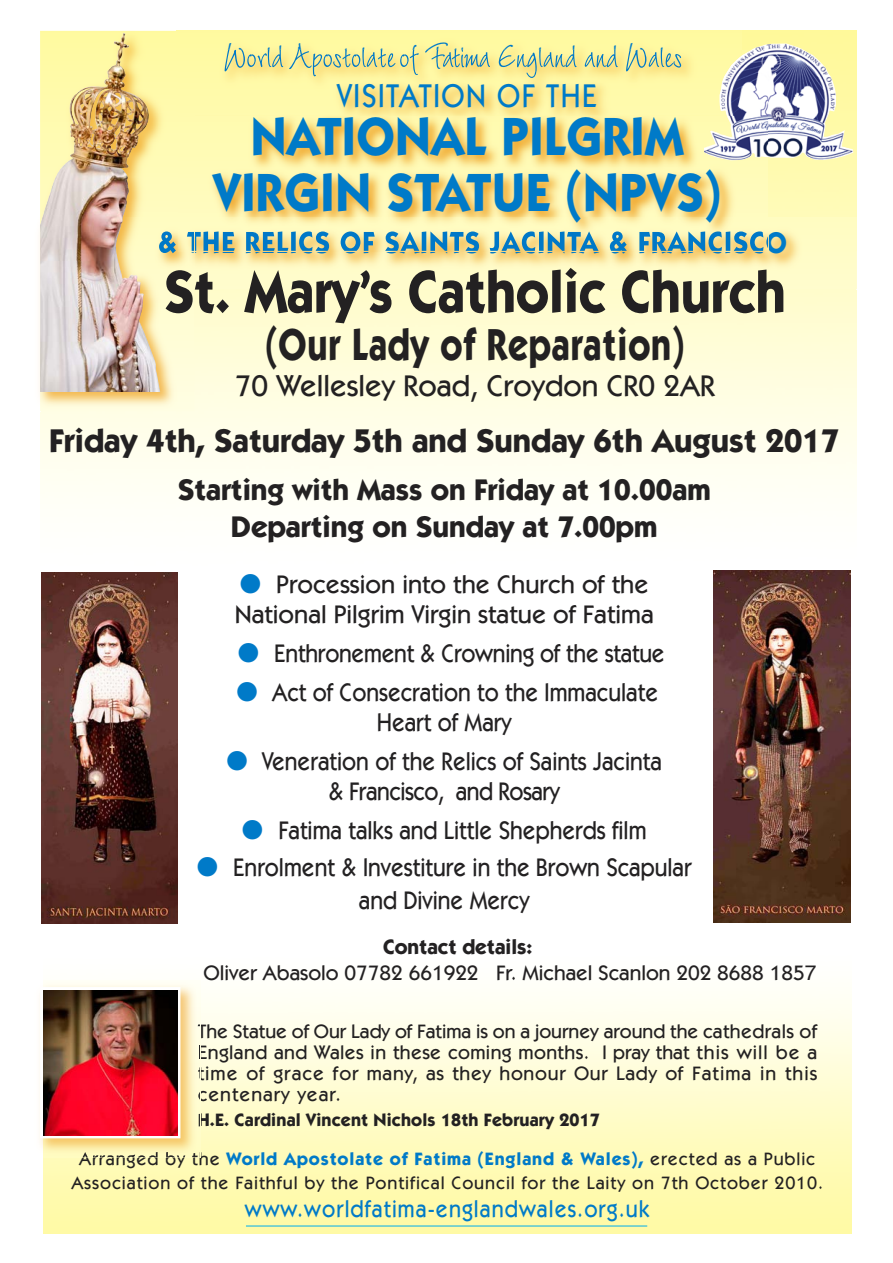
<style>
.page{position:relative;width:893px;height:1263px;background:#fff}
.page>*{position:absolute;margin:0;border:0;box-sizing:border-box;transform-origin:0 0}
.t1{font:700 60px "Itc Kabel";color:#232122;scale:.9 1}
.t2{font:700 54px/55.5px "Itc Kabel";letter-spacing:.02em;color:#007ac8;text-align:center;scale:.9 1}
.t3{font:700 45px "Itc Kabel";letter-spacing:.025em;color:#232122;scale:.8 1}
.t4{font:700 33px "Itc Kabel";color:#232122}
.t5{font:500 33px "Itc Kabel";letter-spacing:.05em;color:#007ac8;scale:.9 1}
.t6{font:700 30px/37.5px "Itc Kabel";color:#232122;text-align:center}
.t7{font:500 30px "Itc Kabel";color:#232122}
.t8{font:500 25.5px/39px "Itc Kabel";color:#232122;scale:.9 1}
.t9{font:500 25.5px/30px "Itc Kabel";color:#232122;text-align:right}
.t10{font:500 25.5px "Itc Kabel";letter-spacing:-.02em;color:#232122;scale:.9 1}
.t11{font:500 24px "Itc Kabel";letter-spacing:.05em;color:#007ac8;scale:.9 1}
.t12{font:500 21px/26px "Itc Kabel";color:#232122}
.t13{font:500 19.5px/21px "Itc Kabel";letter-spacing:.05em;color:#232122;text-align:justify}
.t14{font:500 18px/24px "Itc Kabel";letter-spacing:.05em;color:#232122;text-align:center}
.t15{font:700 18px "Itc Kabel";letter-spacing:.01em;color:#232122}
.s1{font-weight:700}
.s2{font-family:"Helvetica";font-weight:400}
.s3{font-weight:700;color:#007ac8}
</style>
<div class="page">
<img style="left:40px;top:31px;width:816px;height:540px">
<img style="left:856px;top:217px;width:1px;height:72px">
<img style="left:195px;top:251px;width:661px;height:38px">
<img style="left:768px;top:217px;width:88px;height:34px">
<div style="left:195px;top:30px;width:546px;height:20px;background:#fffaa0"></div>
<img style="left:704px;top:43px;width:149px;height:117px">
<img style="left:40px;top:981px;width:160px;height:177px">
<img style="left:82px;top:1152px;width:118px;height:6px">
<svg style="left:199px;top:1045px;width:1px;height:14px"></svg>
<svg style="left:198px;top:1067px;width:2px;height:12px"></svg>
<svg style="left:198px;top:1092px;width:2px;height:8px"></svg>
<svg style="left:199px;top:1114px;width:1px;height:12px"></svg>
<div style="left:40px;top:987px;width:140px;height:151px;border:3px solid #fff"></div>
<img style="left:43px;top:990px;width:134px;height:145px">
<img style="left:39px;top:30px;width:156px;height:381px">
<img style="left:160px;top:217px;width:18px;height:72px">
<img style="left:160px;top:231px;width:16px;height:22px">
<img style="left:176px;top:50px;width:2px;height:66px">
<img style="left:40px;top:33px;width:120px;height:359px">
<img style="left:194px;top:116px;width:574px;height:135px">
<img style="left:385px;top:231px;width:378px;height:20px">
<img style="left:194px;top:50px;width:510px;height:66px">
<img style="left:224px;top:50px;width:59px;height:21px">
<img style="left:289px;top:50px;width:97px;height:26px">
<img style="left:388px;top:53px;width:7px;height:14px">
<img style="left:400px;top:50px;width:19px;height:25px">
<img style="left:425px;top:50px;width:20px;height:19px">
<img style="left:443px;top:52px;width:9px;height:15px">
<img style="left:452px;top:50px;width:12px;height:17px">
<img style="left:464px;top:54px;width:16px;height:13px">
<img style="left:498px;top:50px;width:166px;height:21px">
<img style="left:704px;top:50px;width:64px;height:110px">
<img style="left:719px;top:55px;width:22px;height:61px">
<img style="left:178px;top:50px;width:16px;height:201px">
<img style="left:187px;top:232px;width:7px;height:19px">
<hr style="left:246px;top:1226px;width:401px;height:1px;background:#00aded">
<img style="left:41px;top:572px;width:136px;height:351px">
<img style="left:713px;top:571px;width:137px;height:352px">
<p class="t5" style="left:337px;top:76px;width:290px">VISITATION OF THE</p>
<h2 class="t2" style="left:213px;top:109px;width:565px">NATIONAL PILGRIM<br>VIRGIN STATUE (NPVS)</h2>
<h1 class="t1" style="left:164px;top:255px;width:692px">St. Mary’s Catholic Church</h1>
<h3 class="t3" style="left:266px;top:318px;width:524px">(Our Lady of Reparation)</h3>
<p class="t7" style="left:235px;top:368px;width:481px">70 Wellesley Road, Croydon CR0 2AR</p>
<p class="t4" style="left:49px;top:420px;width:791px">Friday 4th, Saturday 5th and Sunday 6th August 2017</p>
<p class="t6" style="left:178px;top:471px;width:534px">Starting with Mass on Friday at 10.00am<br>Departing on Sunday at 7.00pm</p>
<p class="t9" style="left:235px;top:569px;width:420px">Procession into the Church of the<br>National Pilgrim Virgin statue of Fatima</p>
<p class="t8" style="left:272px;top:634px;width:438px">Enthronement &amp; Crowning of the statue<br>Act of Consecration to the Immaculate</p>
<p class="t8" style="left:262px;top:703px;width:446px;text-indent:115px">Heart of Mary<br>Veneration of the Relics of Saints Jacinta</p>
<p class="t10" style="left:328px;top:776px;width:259px">&amp; Francisco, and Rosary</p>
<p class="t8" style="left:278px;top:811px;width:410px">Fatima talks and Little Shepherds film</p>
<p class="t8" style="left:233px;top:848px;width:511px">Enrolment &amp; Investiture in the Brown Scapular</p>
<p class="t8" style="left:359px;top:881px;width:191px">and Divine Mercy</p>
<p class="t12" style="left:203px;top:934px;width:614px;text-indent:179px"><span class="s1">Contact details:<br></span>Oliver Abasolo 07782 661922 Fr. Michael Scanlon 202 8688 185<span class="s2">7</span></p>
<p class="t13" style="left:198px;top:1021px;width:621px">The Statue of Our Lady of Fatima is on a journey around the cathedrals of England and Wales in these coming months. I pray that this will be a time of grace for many, as they honour Our Lady of Fatima in this centenary year.</p>
<p class="t15" style="left:198px;top:1109px;width:403px">H.E. Cardinal Vincent Nichols 18th February 2017</p>
<p class="t14" style="left:71px;top:1147px;width:753px">Arranged by the <span class="s3">World Apostolate of Fatima (England &amp; Wales),</span> erected as a Public<br>Association of the Faithful by the Pontifical Council for the Laity on 7th October 2010.</p>
<p class="t11" style="left:245px;top:1195px;width:451px">www.worldfatima-englandwales.org.uk</p>
</div>
